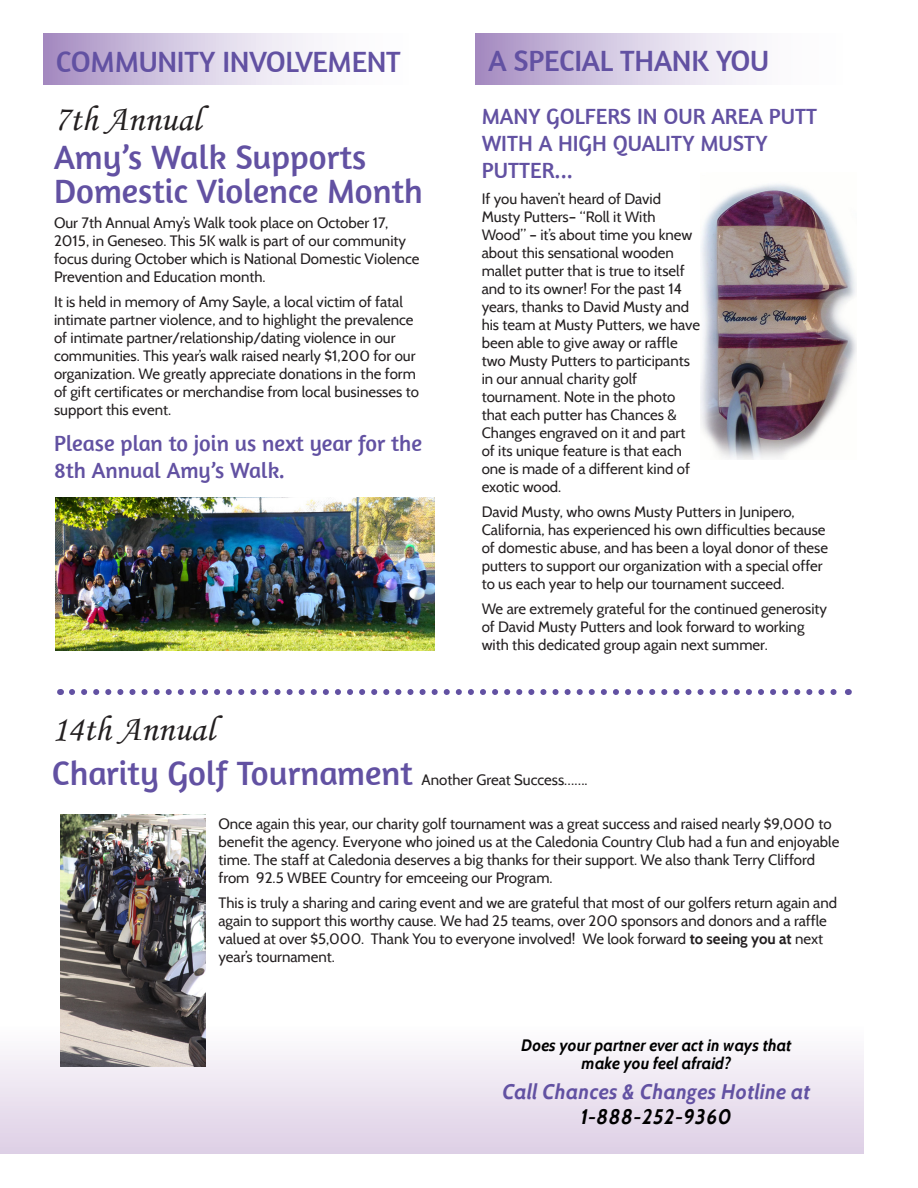
<style>
.page{position:relative;width:918px;height:1188px;background:#fff}
.page>*{position:absolute;margin:0;border:0;box-sizing:border-box;transform-origin:0 0}
.t1{font:36px "Monotype Corsiva";color:#231f20}
.t2{font:34.5px/34.5px "Amaranth";color:#6251a2}
.t3{font:30px "Amaranth";letter-spacing:-.01em;color:#6251a2}
.t4{font:22.5px/27px "Amaranth";color:#6251a2}
.t5{font:italic 700 21px "Cabin";color:#6251a2}
.t6{font:italic 700 21px "Cabin";color:#000}
.t7{font:italic 700 16.5px "Cabin";letter-spacing:-.01em;color:#000}
.t8{font:15px/18px "Cabin";color:#231f20}
.s1{font-weight:700}
</style>
<div class="page">
<div style="left:0;top:940px;width:864px;height:214px;background:linear-gradient(to bottom,#fff,#e2d5e8)"></div>
<svg style="left:475px;top:33px;width:274px;height:51px;background:#d2c7e1"></svg>
<svg style="left:43px;top:33px;width:271px;height:51px;background:#d2c7e1"></svg>
<img style="left:56px;top:497px;width:379px;height:154px">
<svg style="left:72px;top:689px;width:765px;height:6px"></svg>
<img style="left:701px;top:184px;width:155px;height:275px">
<img style="left:60px;top:814px;width:145px;height:252px">
<p class="t3" style="left:56px;top:44px;width:347px">COMMUNITY INVOLVEMENT</p>
<p class="t1" style="left:54px;top:97px;width:148px">7th Annual</p>
<p class="t2" style="left:54px;top:139px;width:370px">Amy’s Walk Supports<br>Domestic Violence Month</p>
<p class="t8" style="left:54px;top:214px;width:367px">Our 7th Annual Amy’s Walk took place on October 17, 2015, in Geneseo. This 5K walk is part of our community focus during October which is National Domestic Violence Prevention and Education month.</p>
<p class="t8" style="left:54px;top:292px;width:367px">It is held in memory of Amy Sayle, a local victim of fatal intimate partner violence, and to highlight the prevalence of intimate partner/relationship/dating violence in our communities. This year’s walk raised nearly $1,200 for our organization. We greatly appreciate donations in the form of gift certificates or merchandise from local businesses to support this event.</p>
<p class="t4" style="left:54px;top:429px;width:370px">Please plan to join us next year for the<br>8th Annual Amy’s Walk.</p>
<p class="t3" style="left:488px;top:43px;width:282px">A SPECIAL THANK YOU</p>
<p class="t4" style="left:482px;top:102px;width:337px">MANY GOLFERS IN OUR AREA PUTT<br>WITH A HIGH QUALITY MUSTY<br>PUTTER...</p>
<p class="t8" style="left:482px;top:190px;width:220px">If you haven’t heard of David<br>Musty Putters– “Roll it With<br>Wood” – it’s about time you knew about this sensational wooden mallet putter that is true to itself and to its owner! For the past 14 years, thanks to David Musty and his team at Musty Putters, we have been able to give away or raffle two Musty Putters to participants in our annual charity golf tournament. Note in the photo that each putter has Chances &amp;<br>Changes engraved on it and part of its unique feature is that each one is made of a different kind of exotic wood.</p>
<p class="t8" style="left:482px;top:503px;width:348px">David Musty, who owns Musty Putters in Junipero, California, has experienced his own difficulties because of domestic abuse, and has been a loyal donor of these putters to support our organization with a special offer to us each year to help our tournament succeed.</p>
<p class="t8" style="left:482px;top:600px;width:347px">We are extremely grateful for the continued generosity of David Musty Putters and look forward to working with this dedicated group again next summer.</p>
<p class="t1" style="left:52px;top:707px;width:164px">14th Annual</p>
<p class="t2" style="left:52px;top:756px;width:363px">Charity Golf Tournament</p>
<p class="t8" style="left:422px;top:771px;width:167px">Another Great Success…….</p>
<p class="t8" style="left:218px;top:815px;width:622px">Once again this year, our charity golf tournament was a great success and raised nearly $9,000 to benefit the agency. Everyone who joined us at the Caledonia Country Club had a fun and enjoyable time. The staff at Caledonia deserves a big thanks for their support. We also thank Terry Clifford from 92.5 WBEE Country for emceeing our Program.</p>
<p class="t8" style="left:218px;top:893px;width:620px">This is truly a sharing and caring event and we are grateful that most of our golfers return again and again to support this worthy cause. We had 25 teams, over 200 sponsors and donors and a raffle valued at over $5,000. Thank You to everyone involved! We look forward <span class="s1">to seeing you at</span> next year’s tournament.</p>
<p class="t7" style="left:521px;top:1035px;width:272px">Does your partner ever act in ways that</p>
<p class="t7" style="left:581px;top:1053px;width:151px">make you feel afraid?</p>
<p class="t5" style="left:502px;top:1079px;width:310px">Call Chances &amp; Changes Hotline at</p>
<p class="t6" style="left:580px;top:1104px;width:154px">1-888-252-9360</p>
</div>
